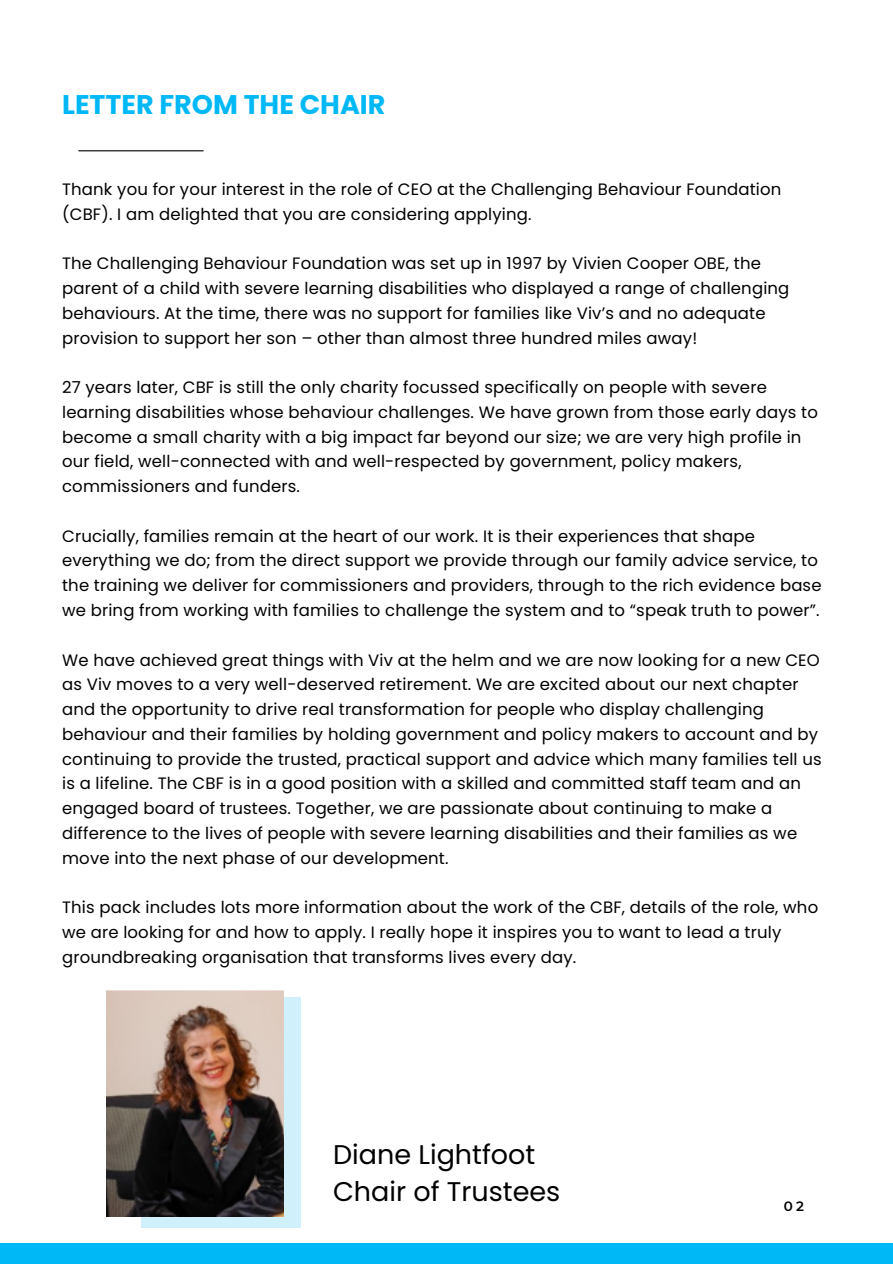
<style>
.page{position:relative;width:893px;height:1264px;background:#fff}
.page>*{position:absolute;margin:0;border:0;box-sizing:border-box;transform-origin:0 0}
.t1{font:27px/37.2px "Poppins";color:#000}
.t2{font:700 27px "Poppins";color:#00b8f6}
.t3{font:16.5px/24.8px "Poppins";letter-spacing:.01em;color:#000001}
.t4{font:600 13.5px "Montserrat";color:#000001}
</style>
<div class="page">
<hr style="left:79px;top:150px;width:124px;height:1px;background:#000">
<div style="left:141px;top:997px;width:160px;height:230px;background:#d0f0fb"></div>
<div style="left:0;top:1243px;width:892px;height:20px;background:#00b8f6"></div>
<img style="left:107px;top:990px;width:176px;height:226px">
<h1 class="t2" style="left:62px;top:85px;width:325px">LETTER FROM THE CHAIR</h1>
<p class="t3" style="left:62px;top:177px;width:720px">Thank you for your interest in the role of CEO at the Challenging Behaviour Foundation (CBF). I am delighted that you are considering applying.</p>
<p class="t3" style="left:62px;top:251px;width:728px">The Challenging Behaviour Foundation was set up in 1997 by Vivien Cooper OBE, the parent of a child with severe learning disabilities who displayed a range of challenging behaviours. At the time, there was no support for families like Viv’s and no adequate provision to support her son – other than almost three hundred miles away!</p>
<p class="t3" style="left:62px;top:375px;width:757px">27 years later, CBF is still the only charity focussed specifically on people with severe learning disabilities whose behaviour challenges. We have grown from those early days to become a small charity with a big impact far beyond our size; we are very high profile in our field, well-connected with and well-respected by government, policy makers, commissioners and funders.</p>
<p class="t3" style="left:62px;top:523px;width:761px">Crucially, families remain at the heart of our work. It is their experiences that shape everything we do; from the direct support we provide through our family advice service, to the training we deliver for commissioners and providers, through to the rich evidence base we bring from working with families to challenge the system and to “speak truth to power”.</p>
<p class="t3" style="left:62px;top:647px;width:761px">We have achieved great things with Viv at the helm and we are now looking for a new CEO as Viv moves to a very well-deserved retirement. We are excited about our next chapter and the opportunity to drive real transformation for people who display challenging behaviour and their families by holding government and policy makers to account and by continuing to provide the trusted, practical support and advice which many families tell us is a lifeline. The CBF is in a good position with a skilled and committed staff team and an engaged board of trustees. Together, we are passionate about continuing to make a difference to the lives of people with severe learning disabilities and their families as we move into the next phase of our development.</p>
<p class="t3" style="left:62px;top:895px;width:757px">This pack includes lots more information about the work of the CBF, details of the role, who we are looking for and how to apply. I really hope it inspires you to want to lead a truly groundbreaking organisation that transforms lives every day.</p>
<h2 class="t1" style="left:333px;top:1135px;width:229px">Diane Lightfoot<br>Chair of Trustees</h2>
<p class="t4" style="left:783px;top:1197px;width:22px">02</p>
</div>
